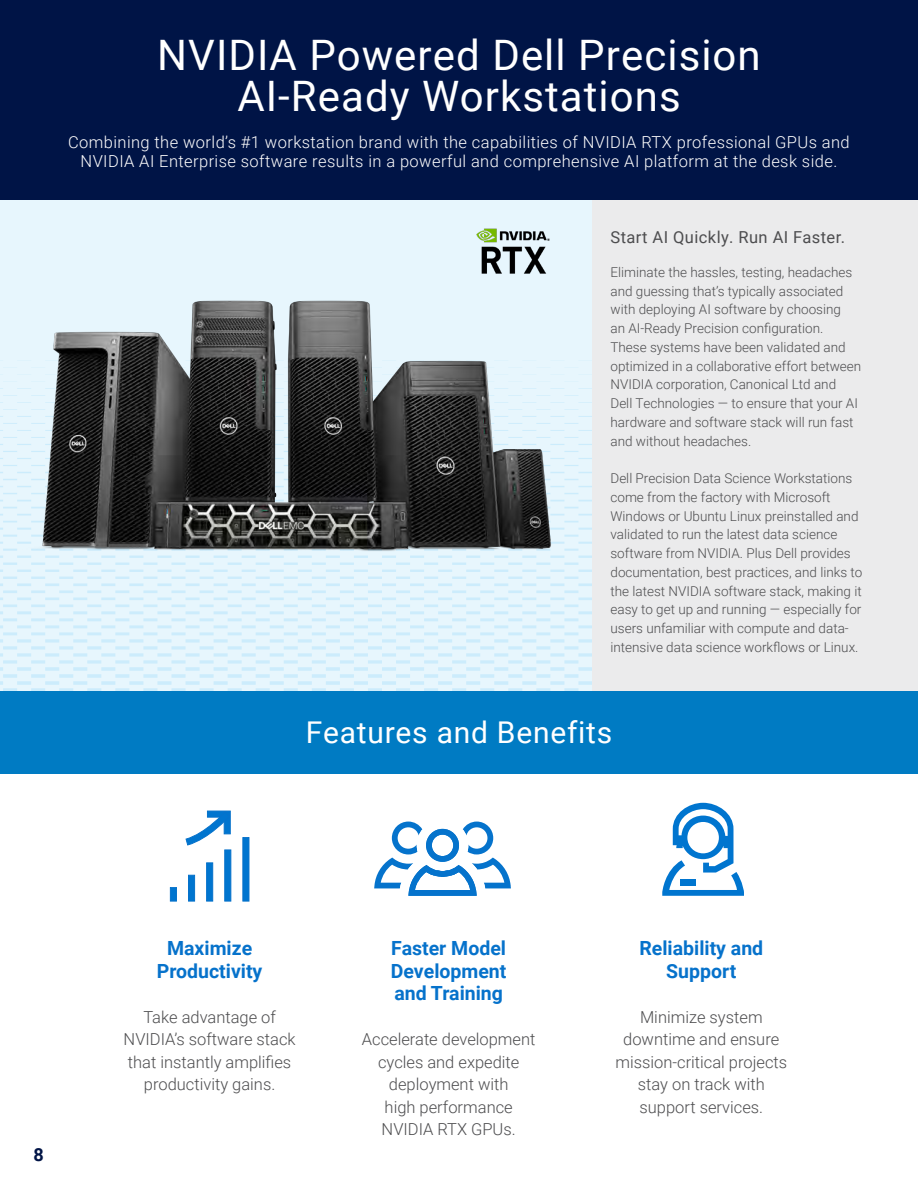
<style>
.page{position:relative;width:918px;height:1188px;background:#fff}
.page>*{position:absolute;margin:0;border:0;box-sizing:border-box;transform-origin:0 0}
.t1{font:42px/40.5px "Roboto";letter-spacing:.025em;color:#fff;text-align:center}
.t2{font:30px "Roboto";letter-spacing:.025em;color:#fff}
.t3{font:700 19.5px/22.5px "Roboto";color:#0672cb;text-align:center}
.t4{font:700 18px "Roboto";color:#001446}
.t5{font:300 16.5px/22.5px "Roboto";color:#4d4d4f;text-align:center}
.t6{font:300 16.5px/19.5px "Roboto";letter-spacing:.025em;color:#fff;text-align:center}
.t7{font:16.5px "Roboto";letter-spacing:.025em;color:#4d4d4f}
.t8{font:300 13.5px/18.8px "Roboto";color:#4d4d4f}
</style>
<div class="page">
<div style="left:0;top:199px;width:592px;height:493px;background:#e7f6fd"></div>
<svg style="left:0;top:618px;width:592px;height:74px"></svg>
<div style="left:592px;top:199px;width:326px;height:493px;background:#ebebec"></div>
<div style="left:0;top:0;width:918px;height:199px;background:#001446"></div>
<img style="left:0;top:300px;width:592px;height:314px">
<div style="left:0;top:692px;width:918px;height:82px;background:#007bc3"></div>
<svg style="left:662px;top:803px;width:82px;height:93px"></svg>
<svg style="left:374px;top:822px;width:137px;height:74px"></svg>
<svg style="left:185px;top:810px;width:46px;height:36px"></svg>
<div style="left:170px;top:887px;width:7px;height:15px;background:#0075cf;border:1px solid #0672cb"></div>
<div style="left:188px;top:875px;width:7px;height:27px;background:#0075cf;border:1px solid #0672cb"></div>
<div style="left:206px;top:862px;width:7px;height:40px;background:#0075cf;border:1px solid #0672cb"></div>
<div style="left:224px;top:849px;width:7px;height:53px;background:#0075cf;border:1px solid #0672cb"></div>
<div style="left:242px;top:837px;width:7px;height:65px;background:#0075cf;border:1px solid #0672cb"></div>
<img style="left:476px;top:228px;width:74px;height:46px">
<h1 class="t1" style="left:157px;top:34px;width:605px">NVIDIA Powered Dell Precision<br>AI-Ready Workstations</h1>
<p class="t6" style="left:68px;top:132px;width:783px">Combining the world’s #1 workstation brand with the capabilities of NVIDIA RTX professional GPUs and<br>NVIDIA AI Enterprise software results in a powerful and comprehensive AI platform at the desk side.</p>
<p class="t7" style="left:611px;top:226px;width:236px">Start AI Quickly. Run AI Faster.</p>
<p class="t8" style="left:610px;top:262px;width:252px">Eliminate the hassles, testing, headaches and guessing that’s typically associated with deploying AI software by choosing<br>an AI-Ready Precision configuration.<br>These systems have been validated and optimized in a collaborative effort between NVIDIA corporation, Canonical Ltd and Dell Technologies — to ensure that your AI hardware and software stack will run fast and without headaches.</p>
<p class="t8" style="left:610px;top:468px;width:253px">Dell Precision Data Science Workstations come from the factory with Microsoft Windows or Ubuntu Linux preinstalled and validated to run the latest data science software from NVIDIA. Plus Dell provides documentation, best practices, and links to the latest NVIDIA software stack, making it easy to get up and running — especially for users unfamiliar with compute and data&shy;intensive data science workflows or Linux.</p>
<h2 class="t2" style="left:306px;top:712px;width:308px">Features and Benefits</h2>
<h3 class="t4" style="left:34px;top:1142px;width:12px">8</h3>
<h3 class="t3" style="left:157px;top:936px;width:107px">Maximize<br>Productivity</h3>
<p class="t5" style="left:124px;top:1005px;width:173px">Take advantage of<br>NVIDIA’s software stack that instantly amplifies productivity gains.</p>
<h3 class="t3" style="left:391px;top:936px;width:117px;text-align:justify">Faster Model Development and Training</h3>
<p class="t5" style="left:362px;top:1028px;width:175px">Accelerate development cycles and expedite deployment with<br>high performance<br>NVIDIA RTX GPUs.</p>
<h3 class="t3" style="left:639px;top:936px;width:125px">Reliability and<br>Support</h3>
<p class="t5" style="left:615px;top:1005px;width:173px">Minimize system downtime and ensure mission-critical projects stay on track with support services.</p>
</div>
